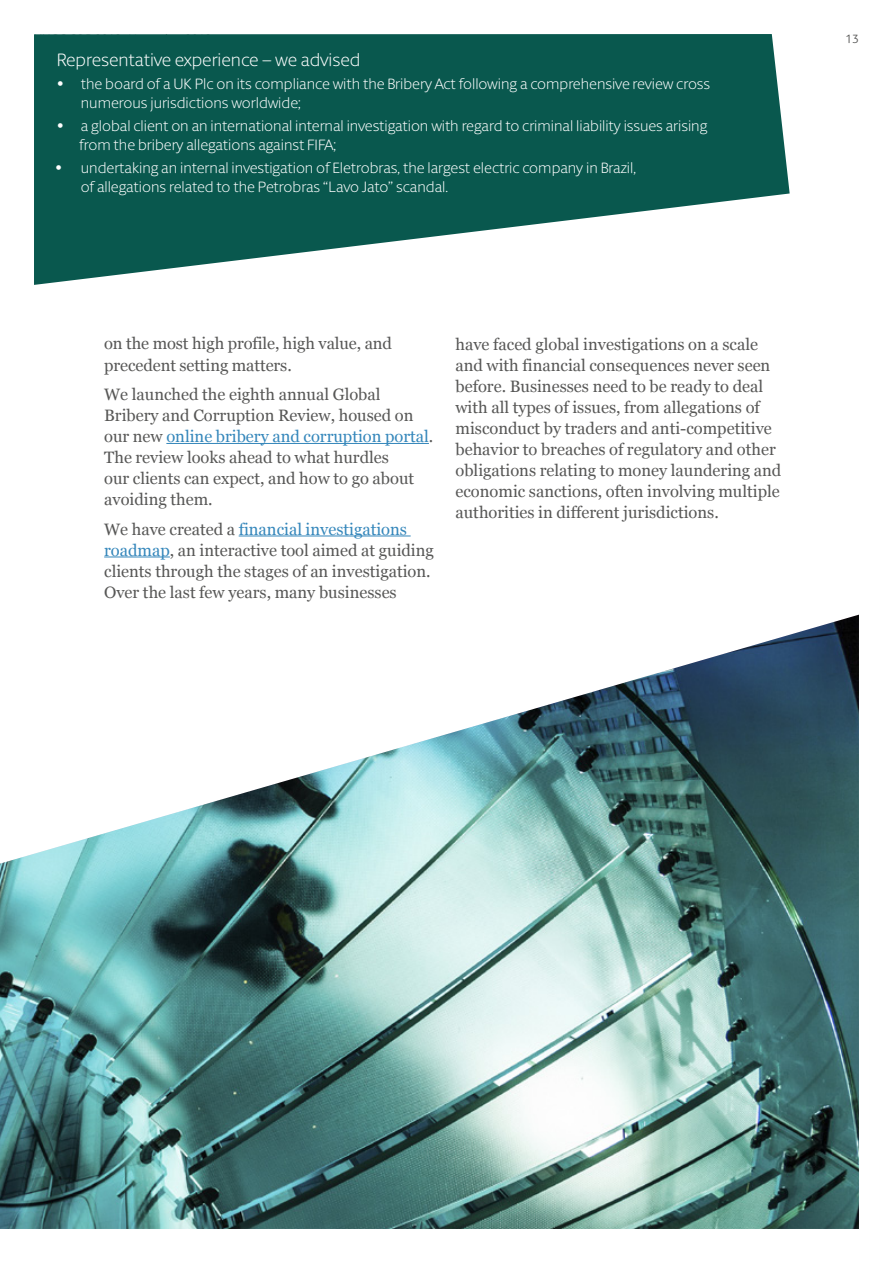
<style>
.page{position:relative;width:893px;height:1263px;background:#fff}
.page>*{position:absolute;margin:0;border:0;box-sizing:border-box;transform-origin:0 0}
.t1{font:300 18px "Berlingske Sans Round";letter-spacing:-.005em;color:#fff}
.t2{font:16.5px/21px "Georgia";color:#575756}
.t3{font:300 15px/18.8px "Berlingske Sans Round";color:#fff}
.t4{font:12px "Berlingske Sans Round";color:#575756}
.s1{color:#3587bb}
</style>
<div class="page">
<hr style="left:166px;top:443px;width:263px;height:1px;background:#3587bb">
<hr style="left:239px;top:536px;width:172px;height:1px;background:#3587bb">
<hr style="left:104px;top:557px;width:66px;height:1px;background:#3587bb">
<svg style="left:34px;top:34px;width:756px;height:251px;fill:#09584e"></svg>
<img style="left:0;top:615px;width:859px;height:614px">
<div style="left:736px;top:34px;width:53px;height:84px;border:1px solid #dadada"></div>
<div style="left:595px;top:135px;width:53px;height:84px;border:1px solid #dadada"></div>
<div style="left:665px;top:135px;width:54px;height:84px;border:1px solid #dadada"></div>
<div style="left:736px;top:135px;width:53px;height:84px;border:1px solid #dadada"></div>
<div style="left:34px;top:236px;width:53px;height:84px;border:1px solid #dadada"></div>
<div style="left:104px;top:236px;width:53px;height:84px;border:1px solid #dadada"></div>
<div style="left:174px;top:236px;width:53px;height:84px;border:1px solid #dadada"></div>
<div style="left:244px;top:236px;width:54px;height:84px;border:1px solid #dadada"></div>
<div style="left:315px;top:236px;width:53px;height:84px;border:1px solid #dadada"></div>
<div style="left:385px;top:236px;width:53px;height:84px;border:1px solid #dadada"></div>
<div style="left:806px;top:539px;width:53px;height:84px;border:1px solid #dadada"></div>
<div style="left:455px;top:640px;width:53px;height:84px;border:1px solid #dadada"></div>
<div style="left:525px;top:640px;width:53px;height:84px;border:1px solid #dadada"></div>
<div style="left:595px;top:640px;width:53px;height:84px;border:1px solid #dadada"></div>
<div style="left:665px;top:640px;width:54px;height:84px;border:1px solid #dadada"></div>
<div style="left:736px;top:640px;width:53px;height:84px;border:1px solid #dadada"></div>
<div style="left:174px;top:741px;width:53px;height:84px;border:1px solid #dadada"></div>
<div style="left:244px;top:741px;width:54px;height:84px;border:1px solid #dadada"></div>
<div style="left:315px;top:741px;width:53px;height:84px;border:1px solid #dadada"></div>
<div style="left:385px;top:741px;width:53px;height:84px;border:1px solid #dadada"></div>
<div style="left:455px;top:741px;width:53px;height:84px;border:1px solid #dadada"></div>
<div style="left:34px;top:842px;width:53px;height:84px;border:1px solid #dadada"></div>
<div style="left:315px;top:842px;width:53px;height:84px;border:1px solid #dadada"></div>
<div style="left:385px;top:842px;width:53px;height:84px;border:1px solid #dadada"></div>
<div style="left:455px;top:842px;width:53px;height:84px;border:1px solid #dadada"></div>
<div style="left:525px;top:842px;width:53px;height:84px;border:1px solid #dadada"></div>
<div style="left:595px;top:842px;width:53px;height:84px;border:1px solid #dadada"></div>
<div style="left:315px;top:943px;width:53px;height:84px;border:1px solid #dadada"></div>
<div style="left:385px;top:943px;width:53px;height:84px;border:1px solid #dadada"></div>
<div style="left:455px;top:943px;width:53px;height:84px;border:1px solid #dadada"></div>
<div style="left:525px;top:943px;width:53px;height:84px;border:1px solid #dadada"></div>
<div style="left:595px;top:943px;width:53px;height:84px;border:1px solid #dadada"></div>
<div style="left:665px;top:943px;width:54px;height:84px;border:1px solid #dadada"></div>
<div style="left:104px;top:1044px;width:53px;height:84px;border:1px solid #dadada"></div>
<div style="left:385px;top:1044px;width:53px;height:84px;border:1px solid #dadada"></div>
<div style="left:455px;top:1044px;width:53px;height:84px;border:1px solid #dadada"></div>
<div style="left:525px;top:1044px;width:53px;height:84px;border:1px solid #dadada"></div>
<div style="left:595px;top:1044px;width:53px;height:84px;border:1px solid #dadada"></div>
<div style="left:665px;top:1044px;width:54px;height:84px;border:1px solid #dadada"></div>
<div style="left:736px;top:1044px;width:53px;height:84px;border:1px solid #dadada"></div>
<div style="left:174px;top:1145px;width:53px;height:84px;border:1px solid #dadada"></div>
<div style="left:455px;top:1145px;width:53px;height:84px;border:1px solid #dadada"></div>
<div style="left:525px;top:1145px;width:53px;height:84px;border:1px solid #dadada"></div>
<div style="left:595px;top:1145px;width:53px;height:84px;border:1px solid #dadada"></div>
<div style="left:665px;top:1145px;width:54px;height:84px;border:1px solid #dadada"></div>
<p class="t1" style="left:57px;top:48px;width:305px">Representative experience – we advised</p>
<p class="t3" style="left:81px;top:74px;width:631px;text-indent:-24px">• the board of a UK Plc on its compliance with the Bribery Act following a comprehensive review cross numerous jurisdictions worldwide;</p>
<p class="t3" style="left:79px;top:116px;width:630px;text-indent:-23px">• a global client on an international internal investigation with regard to criminal liability issues arising from the bribery allegations against FIFA;</p>
<p class="t3" style="left:81px;top:158px;width:557px;text-indent:-26px">• undertaking an internal investigation of Eletrobras, the largest electric company in Brazil, of allegations related to the Petrobras “Lavo Jato” scandal.</p>
<p class="t2" style="left:104px;top:333px;width:289px">on the most high profile, high value, and precedent setting matters.</p>
<p class="t2" style="left:104px;top:383px;width:331px">We launched the eighth annual Global Bribery and Corruption Review, housed on our new <span class="s1">online bribery and corruption portal</span>.<br>The review looks ahead to what hurdles<br>our clients can expect, and how to go about avoiding them.</p>
<p class="t2" style="left:104px;top:518px;width:331px">We have created a <span class="s1">financial investigations roadmap</span>, an interactive tool aimed at guiding clients through the stages of an investigation.<br>Over the last few years, many businesses</p>
<p class="t2" style="left:455px;top:333px;width:327px">have faced global investigations on a scale and with financial consequences never seen before. Businesses need to be ready to deal with all types of issues, from allegations of misconduct by traders and anti-competitive behavior to breaches of regulatory and other obligations relating to money laundering and economic sanctions, often involving multiple authorities in different jurisdictions.</p>
<p class="t4" style="left:846px;top:31px;width:15px">13</p>
</div>
